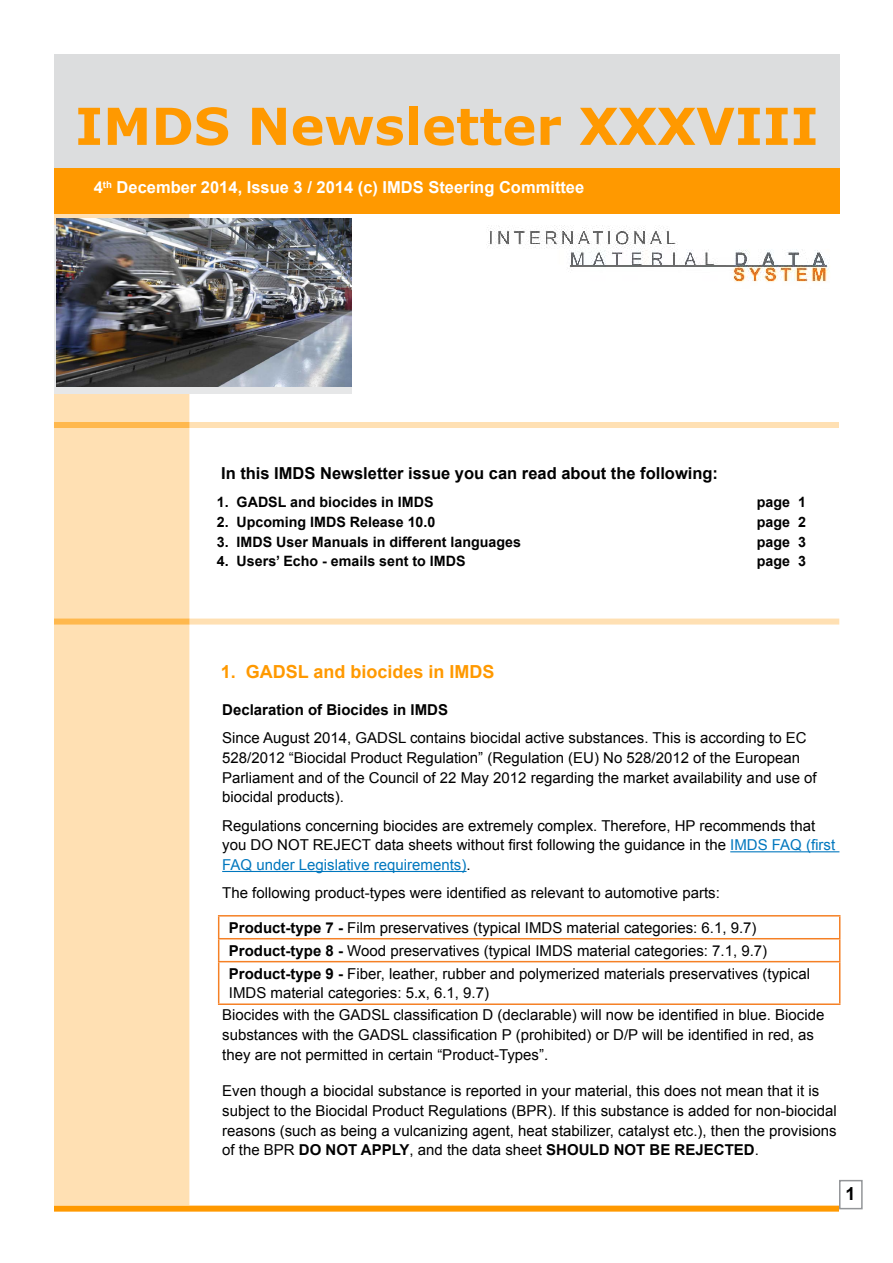
<style>
.page{position:relative;width:893px;height:1263px;background:#fff}
.page>*{position:absolute;margin:0;border:0;box-sizing:border-box;transform-origin:0 0}
.t1{font:700 51px "Verdana";color:#f90}
.t2{font:700 18px "Arial";color:#f90}
.t3{font:700 18px "Arial";color:#000}
.t4{font:700 16.5px "Arial";color:#000}
.t5{font:700 16.5px "Arial";color:#fff}
.t6{font:15px/19.6px "Arial";color:#000}
.t7{font:700 15px "Arial";color:#000}
.t8{font:700 14.25px "Arial";color:#000}
.s1{color:#0077be}
.s2{font-weight:700}
</style>
<div class="page">
<div style="left:54px;top:422px;width:785px;height:6px;background:#ffe0b3"></div>
<div style="left:55px;top:55px;width:134px;height:1149px;background:#ffe0b3"></div>
<div style="left:54px;top:54px;width:135px;height:1151px;border:2px solid #ffe0b3"></div>
<div style="left:54px;top:1205px;width:785px;height:6px;background:#f90"></div>
<div style="left:54px;top:225px;width:298px;height:169px;background:#e6e7e8"></div>
<div style="left:54px;top:54px;width:785px;height:143px;background:#dcddde"></div>
<div style="left:54px;top:169px;width:785px;height:45px;background:#f90"></div>
<div style="left:839px;top:1180px;width:24px;height:29px;border:2px solid #939598"></div>
<img style="left:486px;top:225px;width:344px;height:57px">
<div style="left:54px;top:422px;width:135px;height:6px;background:#ffb84d"></div>
<img style="left:56px;top:218px;width:296px;height:168px">
<div style="left:54px;top:618px;width:785px;height:6px;background:#ffe0b3"></div>
<div style="left:54px;top:618px;width:135px;height:6px;background:#ffb84d"></div>
<hr style="left:730px;top:851px;width:109px;height:1px;background:#0077be">
<hr style="left:222px;top:871px;width:244px;height:1px;background:#0077be">
<hr style="left:218px;top:915px;width:622px;height:1px;background:#f58025">
<hr style="left:218px;top:938px;width:622px;height:1px;background:#f58025">
<svg style="left:218px;top:916px;width:1px;height:45px"></svg>
<svg style="left:839px;top:916px;width:1px;height:45px"></svg>
<hr style="left:218px;top:961px;width:622px;height:1px;background:#f58025">
<hr style="left:218px;top:962px;width:1px;height:41px;background:#f58025">
<hr style="left:839px;top:962px;width:1px;height:41px;background:#f58025">
<hr style="left:218px;top:1003px;width:622px;height:2px;background:#f58025">
<h1 class="t1" style="left:75px;top:90px;width:745px">IMDS Newsletter XXXVIII</h1>
<p class="t5" style="left:94px;top:177px;width:492px">4<sup>th</sup> December 2014, Issue 3 / 2014 (c) IMDS Steering Committee</p>
<p class="t4" style="left:221px;top:462px;width:498px">In this IMDS Newsletter issue you can read about the following:</p>
<p class="t8" style="left:217px;top:493px;width:218px">1. GADSL and biocides in IMDS</p>
<p class="t8" style="left:757px;top:493px;width:51px">page 1</p>
<p class="t8" style="left:217px;top:513px;width:220px">2. Upcoming IMDS Release 10.0</p>
<p class="t8" style="left:757px;top:513px;width:51px">page 2</p>
<p class="t8" style="left:217px;top:532px;width:306px">3. IMDS User Manuals in different languages</p>
<p class="t8" style="left:757px;top:532px;width:51px">page 3</p>
<p class="t8" style="left:217px;top:552px;width:250px">4. Users’ Echo - emails sent to IMDS</p>
<p class="t8" style="left:757px;top:552px;width:51px">page 3</p>
<p class="t2" style="left:221px;top:659px;width:275px">1. GADSL and biocides in IMDS</p>
<p class="t7" style="left:222px;top:700px;width:227px">Declaration of Biocides in IMDS</p>
<p class="t6" style="left:222px;top:728px;width:596px">Since August 2014, GADSL contains biocidal active substances. This is according to EC 528/2012 “Biocidal Product Regulation” (Regulation (EU) No 528/2012 of the European Parliament and of the Council of 22 May 2012 regarding the market availability and use of biocidal products).</p>
<p class="t6" style="left:222px;top:816px;width:615px">Regulations concerning biocides are extremely complex. Therefore, HP recommends that you DO NOT REJECT data sheets without first following the guidance in the <span class="s1">IMDS FAQ (first<br>FAQ under Legislative requirements)</span>.</p>
<p class="t6" style="left:222px;top:883px;width:499px">The following product-types were identified as relevant to automotive parts:</p>
<p class="t6" style="left:229px;top:916px;width:583px;line-height:23px"><span class="s2">Product-type 7 -</span> Film preservatives (typical IMDS material categories: 6.1, 9.7)<br><span class="s2">Product-type 8 -</span> Wood preservatives (typical IMDS material categories: 7.1, 9.7)<br><span class="s2">Product-type 9 -</span> Fiber, leather, rubber and polymerized materials preservatives (typical</p>
<p class="t6" style="left:222px;top:982px;width:604px;line-height:22.2px;text-indent:7px">IMDS material categories: 5.x, 6.1, 9.7)<br>Biocides with the GADSL classification D (declarable) will now be identified in blue. Biocide</p>
<p class="t6" style="left:222px;top:1025px;width:593px">substances with the GADSL classification P (prohibited) or D/P will be identified in red, as they are not permitted in certain “Product-Types”.</p>
<p class="t6" style="left:222px;top:1081px;width:616px">Even though a biocidal substance is reported in your material, this does not mean that it is subject to the Biocidal Product Regulations (BPR). If this substance is added for non-biocidal reasons (such as being a vulcanizing agent, heat stabilizer, catalyst etc.), then the provisions of the BPR <span class="s2">DO NOT APPLY</span>, and the data sheet <span class="s2">SHOULD NOT BE REJECTED</span>.</p>
<p class="t3" style="left:845px;top:1181px;width:12px">1</p>
</div>
